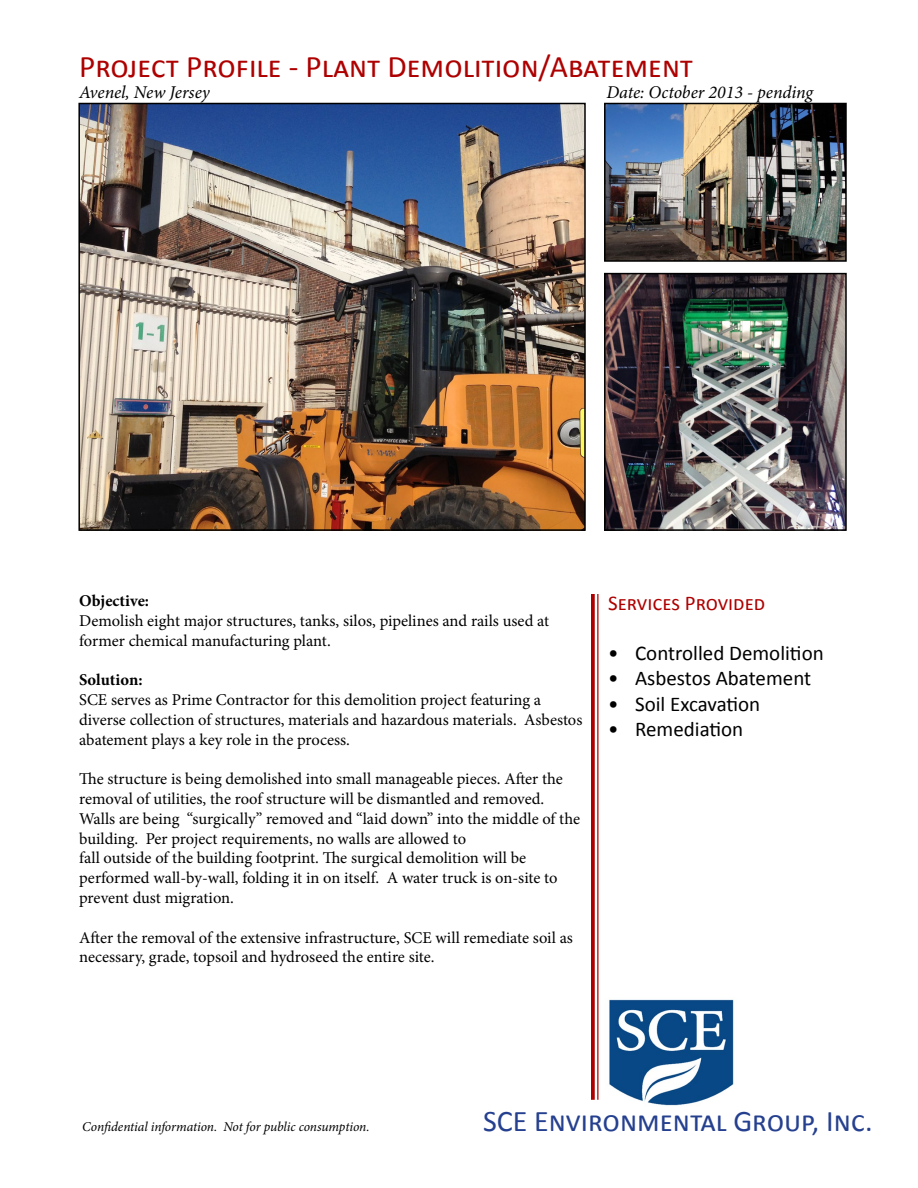
<style>
.page{position:relative;width:918px;height:1188px;background:#fff}
.page>*{position:absolute;margin:0;border:0;box-sizing:border-box;transform-origin:0 0}
.t1{font:31.5px "Calibri";color:#ae0000}
.t2{font:30px "Calibri";color:#25408f}
.t3{font:21px "Calibri";color:#000}
.t4{font:21px "Calibri";color:#ae0000}
.t5{font:italic 18px "Minion Pro";letter-spacing:-.005em;color:#000}
.t6{font:16.5px/19.8px "Minion Pro";color:#000}
.t7{font:700 16.5px "Minion Pro";color:#000}
.t8{font:italic 13.5px "Minion Pro";letter-spacing:-.01em;color:#000}
</style>
<div class="page">
<img style="left:598px;top:997px;width:136px;height:109px">
<img style="left:81px;top:106px;width:502px;height:422px">
<div style="left:78px;top:103px;width:508px;height:428px;border:2px solid #000"></div>
<hr style="left:597px;top:594px;width:1px;height:506px;background:#ae0000">
<svg style="left:591px;top:594px;width:4px;height:506px;background:#b30f0f"></svg>
<img style="left:607px;top:276px;width:237px;height:252px">
<div style="left:604px;top:273px;width:243px;height:258px;border:2px solid #000"></div>
<img style="left:607px;top:106px;width:237px;height:153px">
<div style="left:604px;top:103px;width:243px;height:159px;border:2px solid #000"></div>
<h1 class="t1" style="left:79px;top:46px;width:615px">Project Profile - Plant Demolition/Abatement</h1>
<p class="t5" style="left:79px;top:80px;width:132px">Avenel, New Jersey</p>
<p class="t5" style="left:606px;top:80px;width:208px">Date: October 2013 - pending</p>
<p class="t7" style="left:79px;top:589px;width:71px">Objective:</p>
<p class="t6" style="left:79px;top:611px;width:471px">Demolish eight major structures, tanks, silos, pipelines and rails used at former chemical manufacturing plant.</p>
<p class="t7" style="left:79px;top:668px;width:65px">Solution:</p>
<p class="t6" style="left:79px;top:690px;width:505px">SCE serves as Prime Contractor for this demolition project featuring a diverse collection of structures, materials and hazardous materials. Asbestos abatement plays a key role in the process.</p>
<p class="t6" style="left:79px;top:769px;width:502px">The structure is being demolished into small manageable pieces. After the removal of utilities, the roof structure will be dismantled and removed.<br>Walls are being “surgically” removed and “laid down” into the middle of the building. Per project requirements, no walls are allowed to<br>fall outside of the building footprint. The surgical demolition will be performed wall‐by‐wall, folding it in on itself. A water truck is on-site to prevent dust migration.</p>
<p class="t6" style="left:79px;top:928px;width:495px">After the removal of the extensive infrastructure, SCE will remediate soil as necessary, grade, topsoil and hydroseed the entire site.</p>
<p class="t4" style="left:608px;top:590px;width:159px">Services Provided</p>
<p class="t3" style="left:608px;top:640px;width:217px">• Controlled Demolition</p>
<p class="t3" style="left:608px;top:665px;width:205px">• Asbestos Abatement</p>
<p class="t3" style="left:608px;top:690px;width:154px">• Soil Excavation</p>
<p class="t3" style="left:608px;top:716px;width:137px">• Remediation</p>
<p class="t8" style="left:82px;top:1118px;width:289px">Confidential information. Not for public consumption.</p>
<h2 class="t2" style="left:483px;top:1102px;width:391px">SCE Environmental Group, Inc.</h2>
</div>
